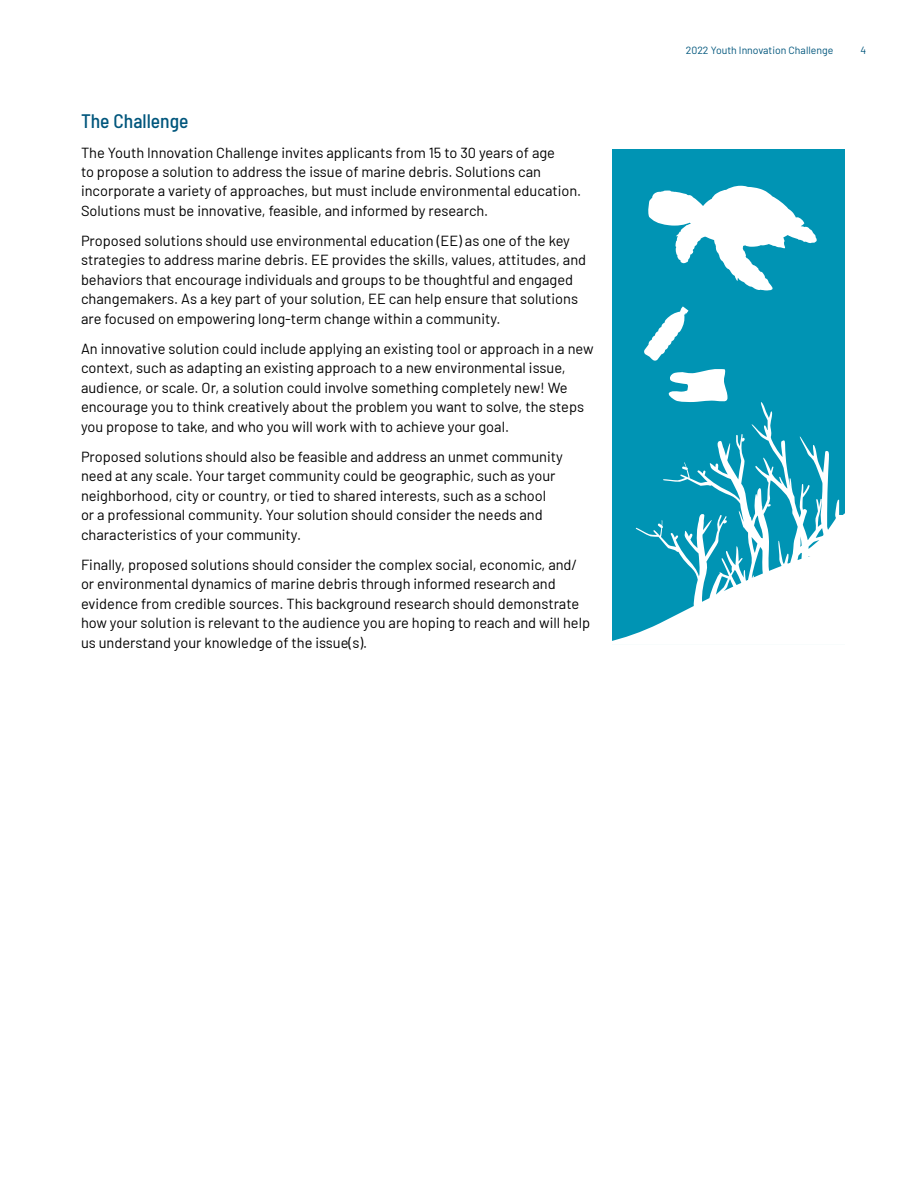
<style>
.page{position:relative;width:918px;height:1188px;background:#fff}
.page>*{position:absolute;margin:0;border:0;box-sizing:border-box;transform-origin:0 0}
.t1{font:500 semi-condensed 19.5px "Barlow";color:#00567c}
.t2{font:14.7px/19.5px "Barlow";color:#000}
.t3{font:10.5px "Barlow";color:#00567c}
</style>
<div class="page">
<div style="left:612px;top:149px;width:233px;height:496px;background:#0094b4"></div>
<svg style="left:644px;top:307px;width:44px;height:54px"></svg>
<svg style="left:668px;top:369px;width:60px;height:31px"></svg>
<svg style="left:612px;top:400px;width:233px;height:245px"></svg>
<svg style="left:648px;top:186px;width:169px;height:104px"></svg>
<p class="t1" style="left:81px;top:106px;width:109px">The Challenge</p>
<p class="t2" style="left:81px;top:141px;width:502px">The Youth Innovation Challenge invites applicants from 15 to 30 years of age<br>to propose a solution to address the issue of marine debris. Solutions can incorporate a variety of approaches, but must include environmental education.<br>Solutions must be innovative, feasible, and informed by research.</p>
<p class="t2" style="left:81px;top:230px;width:507px">Proposed solutions should use environmental education (EE) as one of the key strategies to address marine debris. EE provides the skills, values, attitudes, and behaviors that encourage individuals and groups to be thoughtful and engaged changemakers. As a key part of your solution, EE can help ensure that solutions</p>
<p class="t2" style="left:81px;top:308px;width:421px">are focused on empowering long-term change within a community.</p>
<p class="t2" style="left:81px;top:338px;width:514px">An innovative solution could include applying an existing tool or approach in a new context, such as adapting an existing approach to a new environmental issue,</p>
<p class="t2" style="left:81px;top:377px;width:488px">audience, or scale. Or, a solution could involve something completely new! We</p>
<p class="t2" style="left:81px;top:396px;width:505px">encourage you to think creatively about the problem you want to solve, the steps you propose to take, and who you will work with to achieve your goal.</p>
<p class="t2" style="left:81px;top:446px;width:483px">Proposed solutions should also be feasible and address an unmet community need at any scale. Your target community could be geographic, such as your neighborhood, city or country, or tied to shared interests, such as a school or a professional community. Your solution should consider the needs and characteristics of your community.</p>
<p class="t2" style="left:81px;top:554px;width:511px">Finally, proposed solutions should consider the complex social, economic, and/ or environmental dynamics of marine debris through informed research and evidence from credible sources. This background research should demonstrate how your solution is relevant to the audience you are hoping to reach and will help us understand your knowledge of the issue(s).</p>
<p class="t3" style="left:686px;top:42px;width:149px">2022 Youth Innovation Challenge</p>
<p class="t3" style="left:860px;top:42px;width:7px">4</p>
</div>
